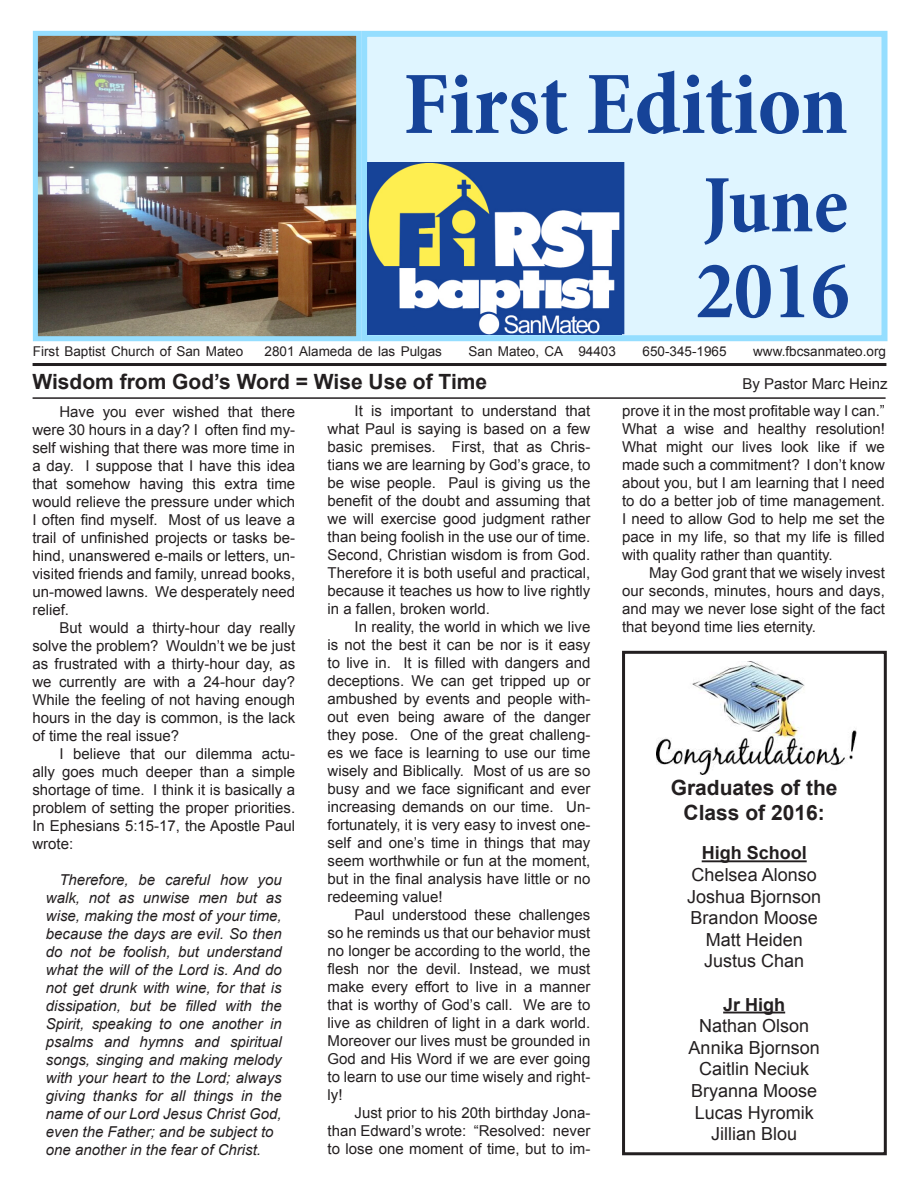
<style>
.page{position:relative;width:918px;height:1188px;background:#fff}
.page>*{position:absolute;margin:0;border:0;box-sizing:border-box;transform-origin:0 0}
.t1{font:700 condensed 90px "Minion Pro";color:#164398}
.t2{font:700 condensed 82.5px "Minion Pro";color:#164398}
.t3{font:700 21px "Arial";color:#231f20}
.t4{font:18px "Arial";color:#231f20}
.t5{font:700 18px "Arial";color:#231f20}
.t6{font:15px/18px "Arial";color:#231f20;text-align:justify}
.t7{font:italic 15px/18px "Arial";color:#231f20;text-align:justify}
.t8{font:13.5px "Arial";color:#231f20}
</style>
<div class="page">
<div style="left:622px;top:651px;width:265px;height:504px;border:3px solid #231f20"></div>
<hr style="left:33px;top:363px;width:853px;height:3px;background:#231f20">
<div style="left:361px;top:31px;width:527px;height:310px;background:#dff5ff;border:6px solid #95deff"></div>
<img style="left:39px;top:37px;width:316px;height:298px">
<div style="left:33px;top:31px;width:328px;height:310px;border:5px solid #95deff"></div>
<img style="left:367px;top:162px;width:255px;height:173px">
<div style="left:619px;top:162px;width:5px;height:172px;background:#164398"></div>
<hr style="left:33px;top:397px;width:853px;height:2px;background:#231f20">
<hr style="left:702px;top:860px;width:105px;height:2px;background:#231f20">
<hr style="left:723px;top:1012px;width:62px;height:1px;background:#231f20">
<img style="left:656px;top:662px;width:201px;height:113px">
<p class="t1" style="left:403px;top:42px;width:446px">First Edition</p>
<p class="t2" style="left:703px;top:148px;width:147px">June</p>
<p class="t2" style="left:696px;top:234px;width:155px">2016</p>
<p class="t8" style="left:33px;top:342px;width:212px">First Baptist Church of San Mateo</p>
<p class="t8" style="left:265px;top:342px;width:179px">2801 Alameda de las Pulgas</p>
<p class="t8" style="left:469px;top:342px;width:149px">San Mateo, CA 94403</p>
<p class="t8" style="left:643px;top:342px;width:86px">650-345-1965</p>
<p class="t8" style="left:753px;top:342px;width:134px">www.fbcsanmateo.org</p>
<p class="t3" style="left:32px;top:368px;width:456px">Wisdom from God’s Word = Wise Use of Time</p>
<p class="t6" style="left:742px;top:375px;width:147px">By Pastor Marc Heinz</p>
<p class="t6" style="left:32px;top:403px;width:264px;text-indent:27px">Have you ever wished that there were 30 hours in a day? I often find my&shy;self wishing that there was more time in a day. I suppose that I have this idea that somehow having this extra time would relieve the pressure under which I often find myself. Most of us leave a trail of unfinished projects or tasks be&shy;hind, unanswered e-mails or letters, un&shy;visited friends and family, unread books, un-mowed lawns. We desperately need relief.</p>
<p class="t6" style="left:32px;top:619px;width:264px;text-indent:27px">But would a thirty-hour day really solve the problem? Wouldn’t we be just as frustrated with a thirty-hour day, as we currently are with a 24-hour day?<br>While the feeling of not having enough hours in the day is common, is the lack of time the real issue?</p>
<p class="t6" style="left:32px;top:745px;width:264px;text-indent:27px">I believe that our dilemma actu&shy;ally goes much deeper than a simple shortage of time. I think it is basically a problem of setting the proper priorities.<br>In Ephesians 5:15-17, the Apostle Paul wrote:</p>
<p class="t7" style="left:46px;top:871px;width:237px;text-indent:13px">Therefore, be careful how you walk, not as unwise men but as wise, making the most of your time, because the days are evil. So then do not be foolish, but understand what the will of the Lord is. And do not get drunk with wine, for that is dissipation, but be filled with the Spirit, speaking to one another in psalms and hymns and spiritual songs, singing and making melody with your heart to the Lord; always giving thanks for all things in the name of our Lord Jesus Christ God, even the Father; and be subject to</p>
<p class="t7" style="left:46px;top:1141px;width:217px">one another in the fear of Christ.</p>
<p class="t6" style="left:328px;top:401px;width:264px;text-indent:27px">It is important to understand that what Paul is saying is based on a few basic premises. First, that as Chris&shy;tians we are learning by God’s grace, to be wise people. Paul is giving us the benefit of the doubt and assuming that we will exercise good judgment rather than being foolish in the use our of time.<br>Second, Christian wisdom is from God.<br>Therefore it is both useful and practical, because it teaches us how to live rightly in a fallen, broken world.</p>
<p class="t6" style="left:328px;top:617px;width:264px;text-indent:27px">In reality, the world in which we live is not the best it can be nor is it easy to live in. It is filled with dangers and deceptions. We can get tripped up or ambushed by events and people with&shy;out even being aware of the danger they pose. One of the great challeng&shy;es we face is learning to use our time wisely and Biblically. Most of us are so busy and we face significant and ever increasing demands on our time. Un&shy;fortunately, it is very easy to invest one&shy;self and one’s time in things that may seem worthwhile or fun at the moment, but in the final analysis have little or no redeeming value!</p>
<p class="t6" style="left:328px;top:905px;width:264px;text-indent:27px">Paul understood these challenges so he reminds us that our behavior must no longer be according to the world, the flesh nor the devil. Instead, we must make every effort to live in a manner that is worthy of God’s call. We are to live as children of light in a dark world.<br>Moreover our lives must be grounded in God and His Word if we are ever going to learn to use our time wisely and right&shy;ly!</p>
<p class="t6" style="left:328px;top:1103px;width:264px;text-indent:27px">Just prior to his 20th birthday Jona&shy;than Edward’s wrote: “Resolved: never to lose one moment of time, but to im-</p>
<p class="t6" style="left:622px;top:402px;width:264px">prove it in the most profitable way I can.”</p>
<p class="t6" style="left:622px;top:420px;width:264px">What a wise and healthy resolution!<br>What might our lives look like if we made such a commitment? I don’t know about you, but I am learning that I need to do a better job of time management.<br>I need to allow God to help me set the pace in my life, so that my life is filled with quality rather than quantity.</p>
<p class="t6" style="left:622px;top:564px;width:264px;text-indent:27px">May God grant that we wisely invest our seconds, minutes, hours and days, and may we never lose sight of the fact that beyond time lies eternity.</p>
<p class="t3" style="left:671px;top:773px;width:168px">Graduates of the</p>
<p class="t3" style="left:684px;top:799px;width:143px">Class of 2016:</p>
<p class="t5" style="left:702px;top:841px;width:107px">High School</p>
<p class="t4" style="left:692px;top:863px;width:127px">Chelsea Alonso</p>
<p class="t4" style="left:687px;top:885px;width:136px">Joshua Bjornson</p>
<p class="t4" style="left:691px;top:906px;width:129px">Brandon Moose</p>
<p class="t4" style="left:706px;top:928px;width:99px">Matt Heiden</p>
<p class="t4" style="left:704px;top:949px;width:102px">Justus Chan</p>
<p class="t5" style="left:723px;top:992px;width:64px">Jr High</p>
<p class="t4" style="left:699px;top:1014px;width:112px">Nathan Olson</p>
<p class="t4" style="left:689px;top:1036px;width:133px">Annika Bjornson</p>
<p class="t4" style="left:699px;top:1057px;width:112px">Caitlin Neciuk</p>
<p class="t4" style="left:691px;top:1079px;width:128px">Bryanna Moose</p>
<p class="t4" style="left:695px;top:1101px;width:121px">Lucas Hyromik</p>
<p class="t4" style="left:711px;top:1122px;width:88px">Jillian Blou</p>
</div>
